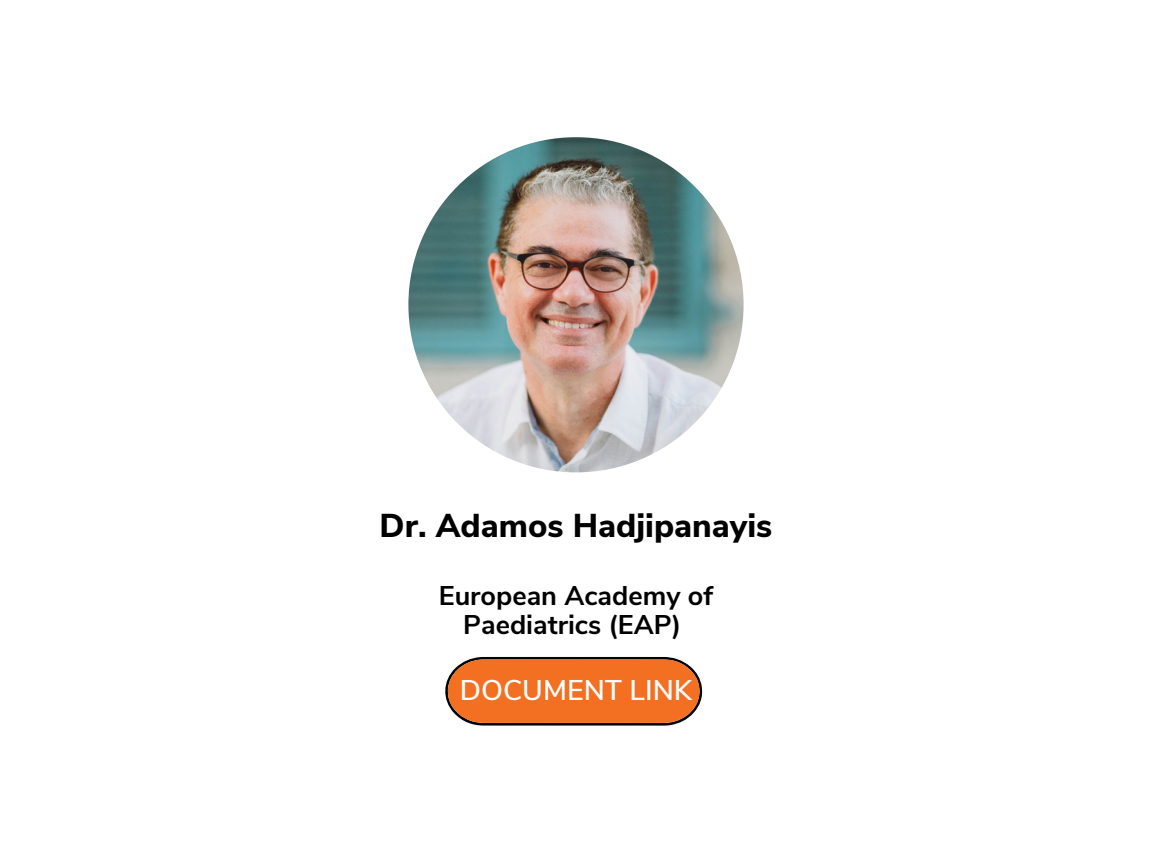
<style>
.page{position:relative;width:1152px;height:864px;background:#fff}
.page>*{position:absolute;margin:0;border:0;box-sizing:border-box;transform-origin:0 0}
.t1{font:800 33px "Nunito Sans";color:#000}
.t2{font:600 28.5px "Nunito Sans";color:#fff}
.t3{font:700 27px/29.2px "Nunito Sans";color:#000;text-align:center}
</style>
<div class="page">
<img style="left:408px;top:137px;width:336px;height:335px;border-radius:50%">
<svg style="left:445px;top:657px;width:258px;height:69px;background:#e07130"></svg>
<p class="t1" style="left:380px;top:504px;width:394px">Dr. Adamos Hadjipanayis</p>
<p class="t3" style="left:439px;top:581px;width:276px">European Academy of<br>Paediatrics (EAP)</p>
<p class="t2" style="left:460px;top:672px;width:234px">DOCUMENT LINK</p>
</div>
